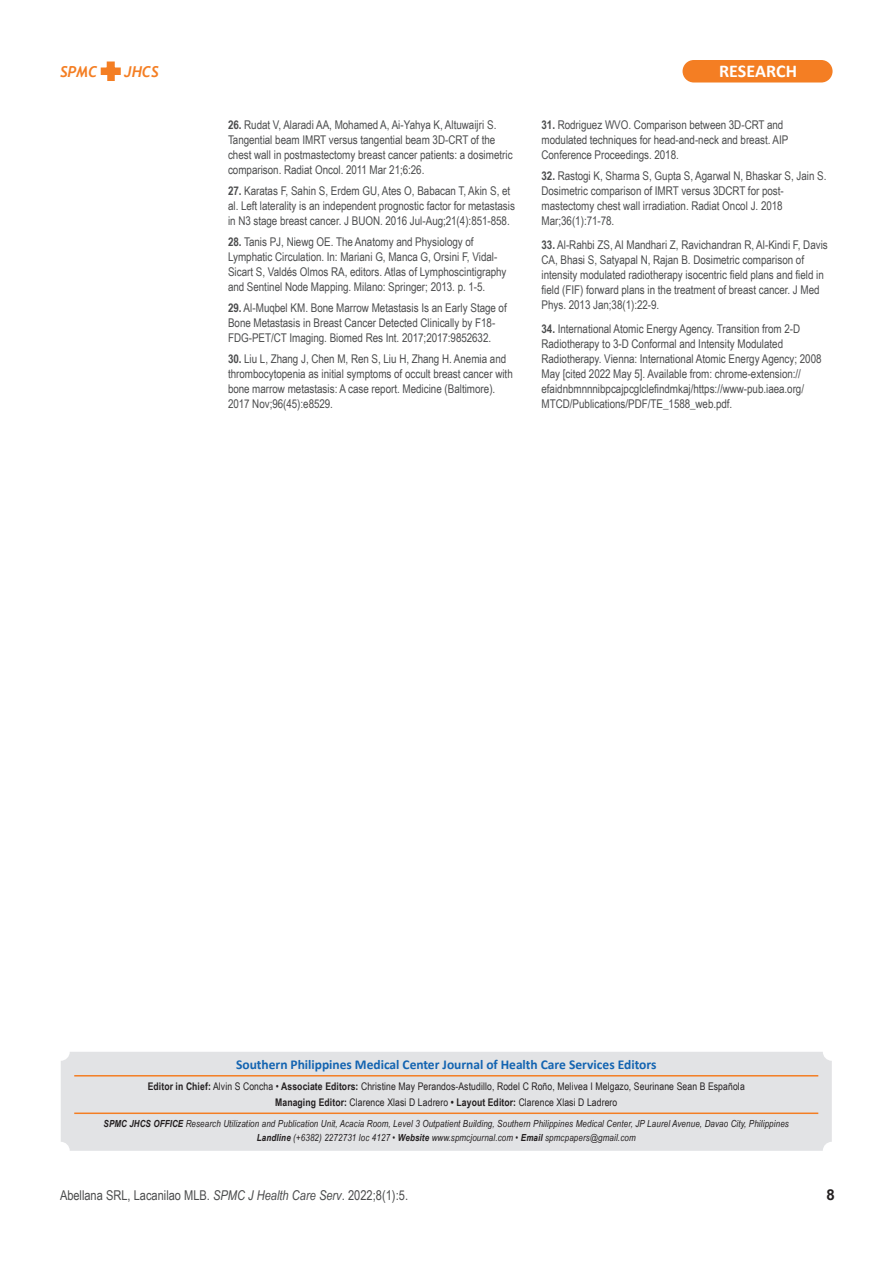
<style>
.page{position:relative;width:893px;height:1263px;background:#fff}
.page>*{position:absolute;margin:0;border:0;box-sizing:border-box;transform-origin:0 0}
.t1{font:700 18px "Calibri";letter-spacing:.005em;color:#fff}
.t2{font:italic 700 15px "Trebuchet";color:#f47e23}
.t3{font:700 15px "Arial";color:#231f20}
.t4{font:700 13.5px "Calibri";letter-spacing:-.005em;color:#1364b1}
.t5{font:13.5px "Arial Narrow";color:#4b4c4d}
.t6{font:12px/15px "Arial Narrow";letter-spacing:-.005em;color:#4b4c4d}
.t7{font:10.5px/16.5px "Arial Narrow";letter-spacing:.01em;color:#231f20;text-align:center}
.t8{font:italic 9.75px/13.5px "Arial Narrow";letter-spacing:.015em;color:#231f20;text-align:center}
.s1{font-weight:700}
.s2{font-style:normal}
.s3{font-style:italic}
</style>
<div class="page">
<div style="left:682px;top:60px;width:150px;height:22px;background:#f47e23;border-radius:11px"></div>
<svg style="left:100px;top:62px;width:21px;height:19px"></svg>
<div style="left:61px;top:1052px;width:771px;height:99px;background:#e2e3e5;border-radius:9px"></div>
<hr style="left:74px;top:1075px;width:744px;height:1px;background:#f47e23">
<hr style="left:74px;top:1112px;width:744px;height:2px;background:#f47e23">
<p class="t2" style="left:60px;top:62px;width:39px">SPMC</p>
<p class="t2" style="left:124px;top:62px;width:36px">JHCS</p>
<h1 class="t1" style="left:719px;top:63px;width:80px">RESEARCH</h1>
<p class="t6" style="left:228px;top:117px;width:286px"><span class="s1">26.</span> Rudat V, Alaradi AA, Mohamed A, Ai-Yahya K, Altuwaijri S.<br>Tangential beam IMRT versus tangential beam 3D-CRT of the chest wall in postmastectomy breast cancer patients: a dosimetric comparison. Radiat Oncol. 2011 Mar 21;6:26.</p>
<p class="t6" style="left:228px;top:183px;width:288px"><span class="s1">27.</span> Karatas F, Sahin S, Erdem GU, Ates O, Babacan T, Akin S, et al. Left laterality is an independent prognostic factor for metastasis in N3 stage breast cancer. J BUON. 2016 Jul-Aug;21(4):851-858.</p>
<p class="t6" style="left:228px;top:234px;width:280px"><span class="s1">28.</span> Tanis PJ, Niewg OE. The Anatomy and Physiology of Lymphatic Circulation. In: Mariani G, Manca G, Orsini F, Vidal-Sicart S, Valdés Olmos RA, editors. Atlas of Lymphoscintigraphy and Sentinel Node Mapping. Milano: Springer; 2013. p. 1-5.</p>
<p class="t6" style="left:228px;top:300px;width:280px"><span class="s1">29.</span> Al-Muqbel KM. Bone Marrow Metastasis Is an Early Stage of<br>Bone Metastasis in Breast Cancer Detected Clinically by F18-<br>FDG-PET/CT Imaging. Biomed Res Int. 2017;2017:9852632.</p>
<p class="t6" style="left:228px;top:351px;width:286px"><span class="s1">30.</span> Liu L, Zhang J, Chen M, Ren S, Liu H, Zhang H. Anemia and thrombocytopenia as initial symptoms of occult breast cancer with bone marrow metastasis: A case report. Medicine (Baltimore).<br>2017 Nov;96(45):e8529.</p>
<p class="t6" style="left:542px;top:117px;width:248px"><span class="s1">31.</span> Rodriguez WVO. Comparison between 3D-CRT and modulated techniques for head-and-neck and breast. AIP<br>Conference Proceedings. 2018.</p>
<p class="t6" style="left:542px;top:168px;width:287px"><span class="s1">32.</span> Rastogi K, Sharma S, Gupta S, Agarwal N, Bhaskar S, Jain S.<br>Dosimetric comparison of IMRT versus 3DCRT for post&shy;mastectomy chest wall irradiation. Radiat Oncol J. 2018<br>Mar;36(1):71-78.</p>
<p class="t6" style="left:542px;top:237px;width:288px"><span class="s1">33.</span> Al-Rahbi ZS, Al Mandhari Z, Ravichandran R, Al-Kindi F, Davis CA, Bhasi S, Satyapal N, Rajan B. Dosimetric comparison of intensity modulated radiotherapy isocentric field plans and field in field (FIF) forward plans in the treatment of breast cancer. J Med Phys. 2013 Jan;38(1):22-9.</p>
<p class="t6" style="left:542px;top:321px;width:281px"><span class="s1">34.</span> International Atomic Energy Agency. Transition from 2-D Radiotherapy to 3-D Conformal and Intensity Modulated Radiotherapy. Vienna: International Atomic Energy Agency; 2008<br>May [cited 2022 May 5]. Available from: chrome-extension:// efaidnbmnnnibpcajpcglclefindmkaj/https://www-pub.iaea.org/ MTCD/Publications/PDF/TE_1588_web.pdf.</p>
<p class="t4" style="left:236px;top:1058px;width:422px">Southern Philippines Medical Center Journal of Health Care Services Editors</p>
<p class="t7" style="left:148px;top:1077px;width:598px"><span class="s1">Editor in Chief:</span> Alvin S Concha • <span class="s1">Associate Editors:</span> Christine May Perandos-Astudillo, Rodel C Roño, Melivea I Melgazo, Seurinane Sean B Española<br><span class="s1">Managing Editor:</span> Clarence Xlasi D Ladrero <span class="s1">• Layout Editor:</span> Clarence Xlasi D Ladrero</p>
<p class="t8" style="left:104px;top:1117px;width:687px"><span class="s1">SPMC JHCS OFFICE</span> Research Utilization and Publication Unit, Acacia Room, Level 3 Outpatient Building, Southern Philippines Medical Center, JP Laurel Avenue, Davao City, Philippines<br><span class="s1">Landline</span> (+6382) 2272731 loc 4127 <span class="s2">•</span> <span class="s1">Website</span> www.spmcjournal.com <span class="s2">•</span> <span class="s1">Email</span> spmcpapers@gmail.com</p>
<p class="t5" style="left:60px;top:1187px;width:350px">Abellana SRL, Lacanilao MLB. <span class="s3">SPMC J Health Care Serv</span>. 2022;8(1):5.</p>
<p class="t3" style="left:826px;top:1187px;width:10px">8</p>
</div>
